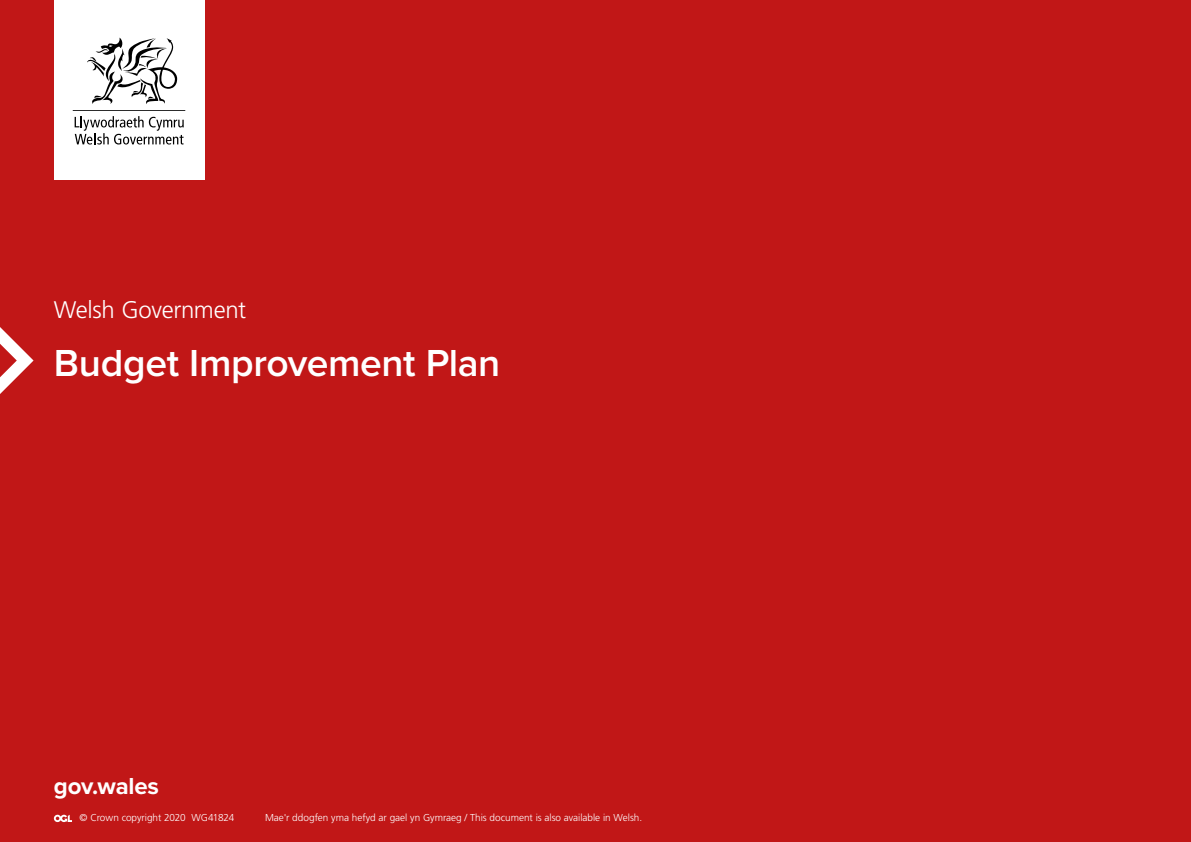
<style>
.page{position:relative;width:1191px;height:842px;background:#c11717}
.page>*{position:absolute;margin:0;border:0;box-sizing:border-box;transform-origin:0 0}
.t1{font:600 39px "Proxima Nova";letter-spacing:-.01em;color:#fff}
.t2{font:300 24px "Frutiger LT Std";letter-spacing:-.015em;color:#fff}
.t3{font:700 24px "Proxima Nova";letter-spacing:-.005em;color:#fff}
.t4{font:300 10px "Frutiger LT Std";letter-spacing:-.005em;color:#fff}
</style>
<div class="page">
<div style="left:54px;top:0;width:150px;height:179px;background:#fff"></div>
<svg style="left:87px;top:38px;width:90px;height:66px"></svg>
<svg style="left:75px;top:116px;width:109px;height:29px"></svg>
<hr style="left:73px;top:110px;width:112px;height:1px;background:#000">
<svg style="left:0;top:327px;width:34px;height:67px"></svg>
<svg style="left:54px;top:815px;width:18px;height:7px"></svg>
<p class="t2" style="left:54px;top:296px;width:194px">Welsh Government</p>
<p class="t1" style="left:54px;top:334px;width:448px">Budget Improvement Plan</p>
<p class="t3" style="left:54px;top:768px;width:107px">gov.wales</p>
<p class="t4" style="left:80px;top:812px;width:156px">© Crown copyright 2020 WG41824</p>
<p class="t4" style="left:265px;top:812px;width:379px">Mae'r ddogfen yma hefyd ar gael yn Gymraeg / This document is also available in Welsh.</p>
</div>
